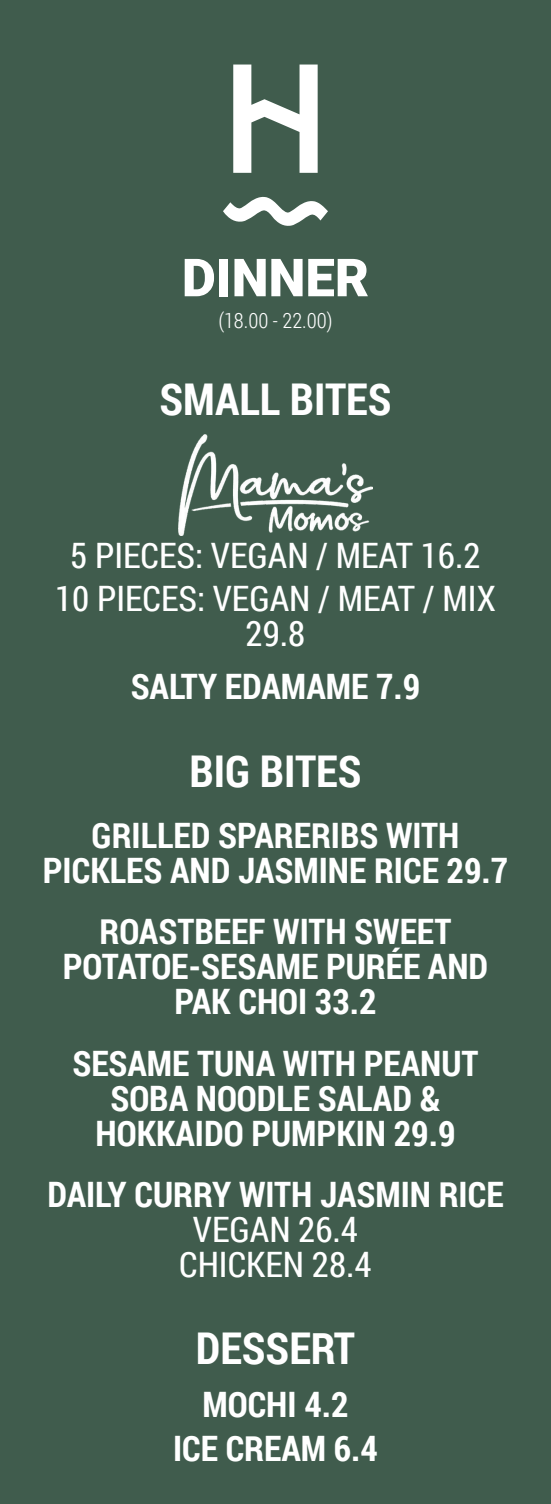
<style>
.page{position:relative;width:551px;height:1504px;background:#fff}
.page>*{position:absolute;margin:0;border:0;box-sizing:border-box;transform-origin:0 0}
.t1{font:900 52.5px "Roboto";color:#fff}
.t2{font:700 43.75px "Roboto Condensed";color:#fff}
.t3{font:700 35px/35px "Roboto Condensed";color:#fff;text-align:center}
.t4{font:35px/43.8px "Roboto Condensed";color:#fff;text-align:center}
.t5{font:300 21px "Roboto Condensed";color:#fff}
</style>
<div class="page">
<div style="left:0;top:0;width:551px;height:1503px;background:#405c4d"></div>
<img style="left:179px;top:435px;width:193px;height:100px">
<svg style="left:233px;top:64px;width:84px;height:109px"></svg>
<svg style="left:223px;top:197px;width:105px;height:29px"></svg>
<h1 class="t1" style="left:182px;top:241px;width:189px">DINNER</h1>
<p class="t5" style="left:218px;top:306px;width:116px">(18.00 - 22.00)</p>
<p class="t2" style="left:159px;top:369px;width:234px">SMALL BITES</p>
<p class="t4" style="left:55px;top:532px;width:442px">5 PIECES: VEGAN / MEAT 16.2<br>10 PIECES: VEGAN / MEAT / MIX</p>
<p class="t4" style="left:245px;top:611px;width:61px">29.8</p>
<p class="t3" style="left:131px;top:667px;width:291px">SALTY EDAMAME 7.9</p>
<p class="t2" style="left:189px;top:740px;width:173px">BIG BITES</p>
<p class="t3" style="left:43px;top:816px;width:466px">GRILLED SPARERIBS WITH<br>PICKLES AND JASMINE RICE 29.7</p>
<p class="t3" style="left:63px;top:912px;width:427px">ROASTBEEF WITH SWEET<br>POTATOE-SESAME PURÉE AND<br>PAK CHOI 33.2</p>
<p class="t3" style="left:72px;top:1044px;width:407px">SESAME TUNA WITH PEANUT<br>SOBA NOODLE SALAD &amp;<br>HOKKAIDO PUMPKIN 29.9</p>
<p class="t3" style="left:47px;top:1175px;width:457px">DAILY CURRY WITH JASMIN RICE</p>
<p class="t4" style="left:179px;top:1210px;width:194px;line-height:35px">VEGAN 26.4<br>CHICKEN 28.4</p>
<p class="t2" style="left:196px;top:1317px;width:161px">DESSERT</p>
<p class="t3" style="left:173px;top:1380px;width:206px;line-height:43.8px">MOCHI 4.2<br>ICE CREAM 6.4</p>
</div>
